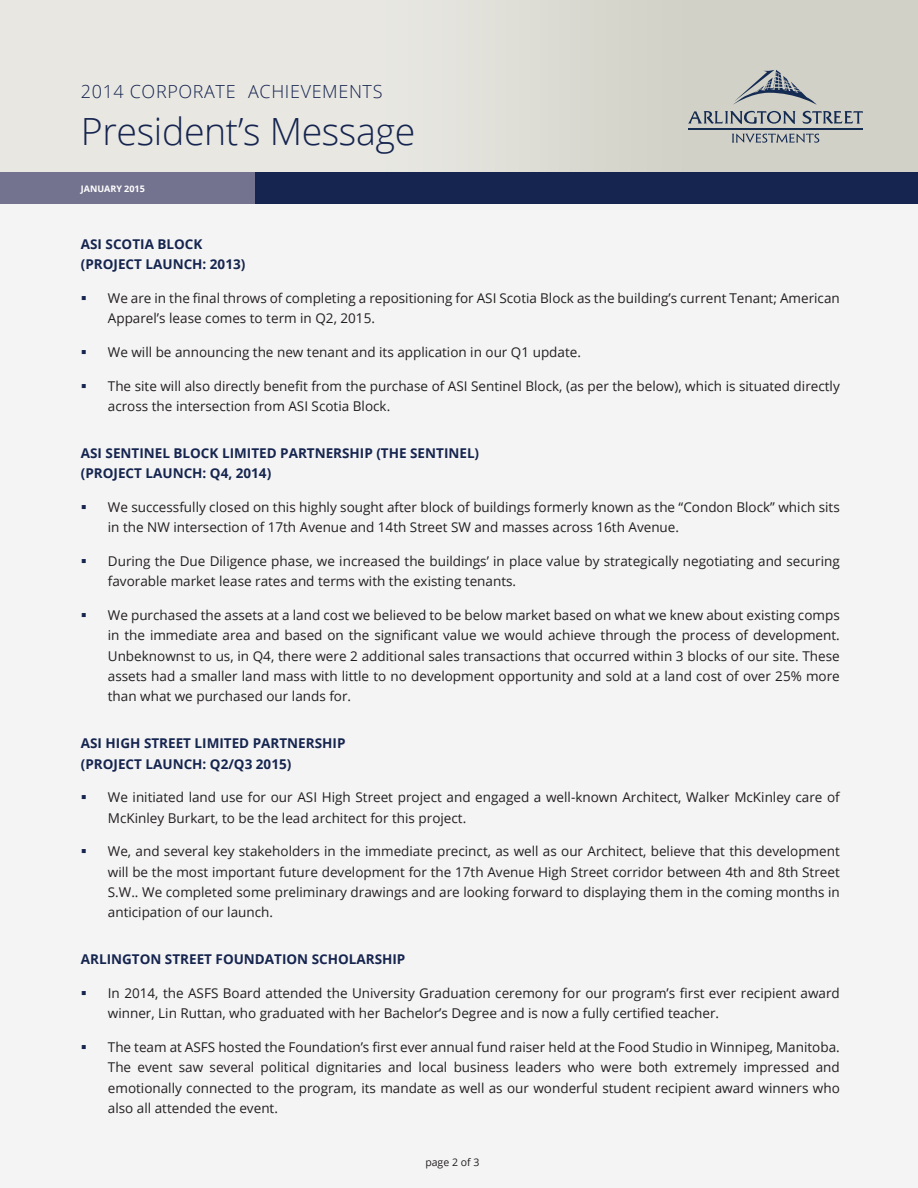
<style>
.page{position:relative;width:918px;height:1188px;background:#fff}
.page>*{position:absolute;margin:0;border:0;box-sizing:border-box;transform-origin:0 0}
.t1{font:300 37.5px "Open Sans";letter-spacing:-.01em;color:#16254f}
.t2{font:300 18px "Open Sans";letter-spacing:.035em;color:#16254f}
.t3{font:13.5px/20.2px "Open Sans";color:#231f20}
.t4{font:700 13.5px/20.2px "Open Sans";color:#16254f}
.t5{font:10.5px "Open Sans";color:#231f20}
.t6{font:700 9px "Open Sans";color:#fff}
</style>
<div class="page">
<div style="left:711px;top:0;width:207px;height:172px;background:#d2d1c7"></div>
<img style="left:0;top:0;width:711px;height:172px">
<div style="left:0;top:196px;width:918px;height:992px;background:#f4f4f4"></div>
<div style="left:251px;top:172px;width:667px;height:31px;background:#16254f"></div>
<div style="left:0;top:172px;width:255px;height:31px;background:#74738f"></div>
<svg style="left:732px;top:134px;width:87px;height:9px"></svg>
<svg style="left:803px;top:111px;width:60px;height:13px"></svg>
<svg style="left:688px;top:111px;width:107px;height:13px"></svg>
<hr style="left:688px;top:129px;width:175px;height:1px;background:#142b52">
<svg style="left:733px;top:70px;width:84px;height:35px;background:#b0b3b2"></svg>
<h2 class="t2" style="left:81px;top:80px;width:303px">2014 CORPORATE ACHIEVEMENTS</h2>
<h1 class="t1" style="left:81px;top:106px;width:336px">PRESIDENT’S M ESSAGE</h1>
<p class="t6" style="left:81px;top:182px;width:65px">JANUARY 2015</p>
<p class="t4" style="left:81px;top:233px;width:166px;text-indent:25px">SCOTIA BLOCK (PROJECT LAUNCH: 2013)</p>
<p class="t3" style="left:108px;top:287px;width:733px">We are in the final throws of completing a repositioning for ASI Scotia Block as the building’s current Tenant; American<br>Apparel’s lease comes to term in Q2, 2015.</p>
<p class="t3" style="left:108px;top:341px;width:475px">We will be announcing the new tenant and its application in our Q1 update.</p>
<p class="t3" style="left:108px;top:375px;width:733px">The site will also directly benefit from the purchase of ASI Sentinel Block, (as per the below), which is situated directly across the intersection from ASI Scotia Block.</p>
<p class="t4" style="left:81px;top:443px;width:8px">ASI</p>
<p class="t4" style="left:81px;top:233px;width:8px">ASI</p>
<p class="t4" style="left:81px;top:443px;width:400px;text-indent:25px">SENTINEL BLOCK LIMITED PARTNERSH IP (TH E SENTINEL) (PROJECT LAUNCH : Q4, 2014)</p>
<p class="t3" style="left:108px;top:497px;width:733px">We successfully closed on this highly sought after block of buildings formerly known as the “Condon Block” which sits in the NW intersection of 17th Avenue and 14th Street SW and masses across 16th Avenue.</p>
<p class="t3" style="left:108px;top:551px;width:733px">During the Due Diligence phase, we increased the buildings’ in place value by strategically negotiating and securing favorable market lease rates and terms with the existing tenants.</p>
<p class="t3" style="left:108px;top:605px;width:733px;text-align:justify">We purchased the assets at a land cost we believed to be below market based on what we knew about existing comps in the immediate area and based on the significant value we would achieve through the process of development.<br>Unbeknownst to us, in Q4, there were 2 additional sales transactions that occurred within 3 blocks of our site. These assets had a smaller land mass with little to no development opportunity and sold at a land cost of over 25% more than what we purchased our lands for.</p>
<p class="t4" style="left:81px;top:733px;width:8px">ASI</p>
<p class="t4" style="left:81px;top:733px;width:264px;text-indent:25px">HIGH STREET LIMITED PARTNERSH IP (PROJECT LAUNCH : Q2/Q3 2015)</p>
<p class="t3" style="left:108px;top:787px;width:733px">We initiated land use for our ASI High Street project and engaged a well-known Architect, Walker McKinley care of<br>McKinley Burkart, to be the lead architect for this project.</p>
<p class="t3" style="left:108px;top:841px;width:733px;text-align:justify">We, and several key stakeholders in the immediate precinct, as well as our Architect, believe that this development will be the most important future development for the 17th Avenue High Street corridor between 4th and 8th Street S.W.. We completed some preliminary drawings and are looking forward to displaying them in the coming months in anticipation of our launch.</p>
<p class="t4" style="left:81px;top:949px;width:324px">ARLINGTON STREET FOUNDATION SCH OLARSH IP</p>
<p class="t3" style="left:108px;top:983px;width:733px">In 2014, the ASFS Board attended the University Graduation ceremony for our program’s first ever recipient award winner, Lin Ruttan, who graduated with her Bachelor’s Degree and is now a fully certified teacher.</p>
<p class="t3" style="left:108px;top:1037px;width:733px;text-align:justify">The team at ASFS hosted the Foundation’s first ever annual fund raiser held at the Food Studio in Winnipeg, Manitoba.<br>The event saw several political dignitaries and local business leaders who were both extremely impressed and emotionally connected to the program, its mandate as well as our wonderful student recipient award winners who also all attended the event.</p>
<p class="t5" style="left:425px;top:1155px;width:56px">page 2 of 3</p>
</div>
